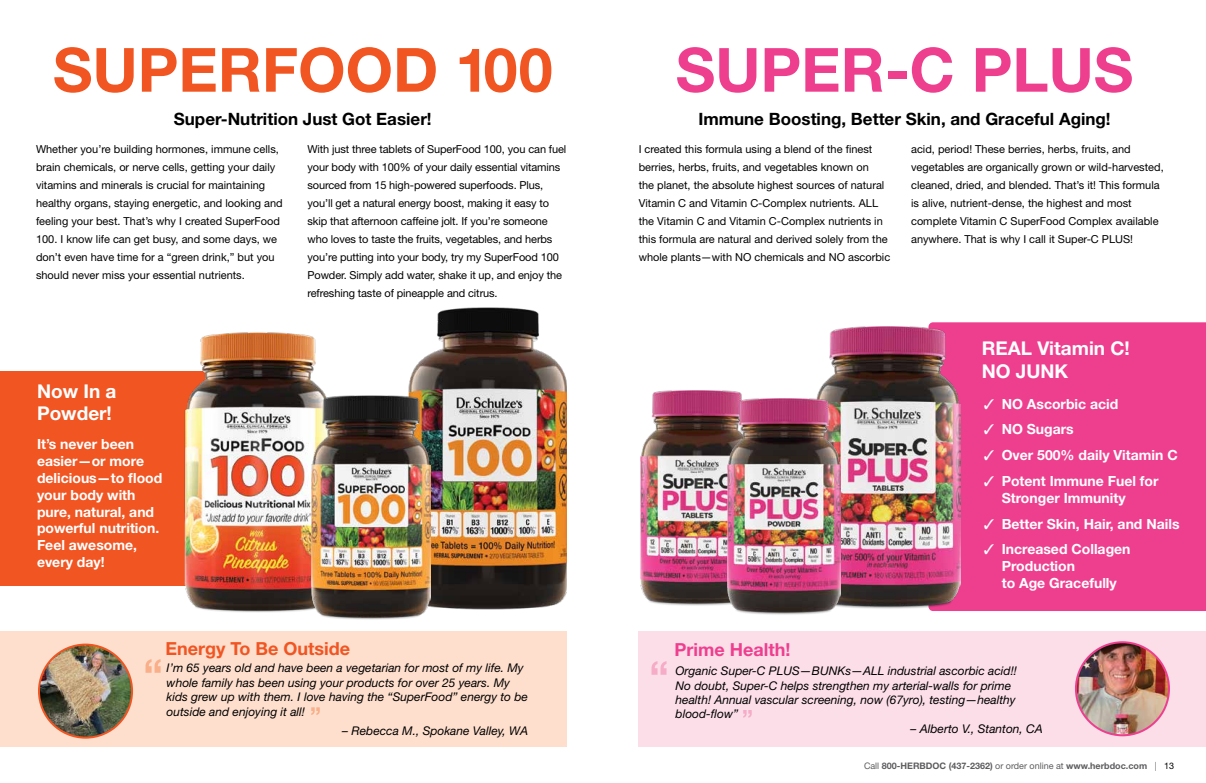
<style>
.page{position:relative;width:1206px;height:783px;background:#fff}
.page>*{position:absolute;margin:0;border:0;box-sizing:border-box;transform-origin:0 0}
.Headlines{font:700 61px "Helvetica Neue LT Std";color:#f05522}
.Headlines-2{font:700 61px "Helvetica Neue LT Std";color:#ee3f8f}
.Headlines-3{font:700 19px/22.4px "Helvetica Neue LT Std";color:#fff}
.Headlines-4{font:700 18px "Helvetica Neue LT Std";color:#f05522}
.Headlines-5{font:700 18px "Helvetica Neue LT Std";color:#ee3f8f}
.Headlines-6{font:700 17px "Helvetica Neue LT Std";color:#000}
.Headlines-7{font:700 14px/16.8px "Helvetica Neue LT Std";color:#fff}
.Paragraph_Style_3{font:italic 12px/14.4px "Helvetica Neue LT Std";color:#000}
.Bold_Callout{font:11px/18px "Helvetica Neue LT Std";color:#000}
.Headlines-8{font:700 9px "Helvetica Neue LT Std";color:#5d5d60}
.s1{font-weight:400}
.s2{font-weight:400;color:#6d6e71}
.s3{font-weight:400;color:#000}
</style>
<div class="page">
<div style="left:0;top:631px;width:567px;height:116px;background:#fedecc"></div>
<div style="left:639px;top:631px;width:567px;height:116px;background:#fcdee8"></div>
<svg style="left:146px;top:659px;width:15px;height:14px"></svg>
<svg style="left:311px;top:707px;width:9px;height:8px"></svg>
<svg style="left:651px;top:661px;width:16px;height:14px"></svg>
<svg style="left:743px;top:710px;width:9px;height:8px"></svg>
<div style="left:928px;top:322px;width:278px;height:289px;background:#ee3f8f"></div>
<div style="left:0;top:371px;width:259px;height:214px;background:#f05522"></div>
<img style="left:408px;top:308px;width:159px;height:302px">
<img style="left:640px;top:390px;width:113px;height:216px">
<img style="left:815px;top:327px;width:146px;height:284px">
<img style="left:727px;top:399px;width:114px;height:216px">
<img style="left:39px;top:645px;width:93px;height:93px;border-radius:47px">
<div style="left:38px;top:644px;width:95px;height:95px;border:2px solid #f05522;border-radius:50%"></div>
<img style="left:1076px;top:642px;width:93px;height:93px;border-radius:47px">
<div style="left:1075px;top:641px;width:95px;height:95px;border:2px solid #ee3f8f;border-radius:50%"></div>
<img style="left:159px;top:332px;width:203px;height:281px">
<img style="left:311px;top:396px;width:119px;height:224px">
<p class="Headlines" style="left:53px;top:32px;width:501px">SUPERFOOD 100</p>
<p class="Headlines-6" style="left:174px;top:109px;width:259px">Super-Nutrition Just Got Easier!</p>
<p class="Bold_Callout" style="left:36px;top:139px;width:248px">Whether you’re building hormones, immune cells, brain chemicals, or nerve cells, getting your daily vitamins and minerals is crucial for maintaining healthy organs, staying energetic, and looking and feeling your best. That’s why I created SuperFood 100. I know life can get busy, and some days, we don’t even have time for a “green drink,” but you should never miss your essential nutrients.</p>
<p class="Bold_Callout" style="left:308px;top:139px;width:260px">With just three tablets of SuperFood 100, you can fuel your body with 100% of your daily essential vitamins sourced from 15 high-powered superfoods. Plus, you’ll get a natural energy boost, making it easy to skip that afternoon caffeine jolt. If you’re someone who loves to taste the fruits, vegetables, and herbs you’re putting into your body, try my SuperFood 100<br>Powder. Simply add water, shake it up, and enjoy the refreshing taste of pineapple and citrus.</p>
<p class="Headlines-3" style="left:37px;top:379px;width:81px">Now In a<br>Powder!</p>
<p class="Headlines-7" style="left:37px;top:436px;width:127px">It’s never been easier—or more delicious—to flood your body with pure, natural, and powerful nutrition.<br>Feel awesome, every day!</p>
<p class="Headlines-2" style="left:676px;top:32px;width:459px">SUPER-C PLUS</p>
<p class="Headlines-6" style="left:698px;top:109px;width:414px">Immune Boosting, Better Skin, and Graceful Aging!</p>
<p class="Bold_Callout" style="left:639px;top:140px;width:253px">I created this formula using a blend of the finest berries, herbs, fruits, and vegetables known on<br>the planet, the absolute highest sources of natural Vitamin C and Vitamin C-Complex nutrients. ALL the Vitamin C and Vitamin C-Complex nutrients in this formula are natural and derived solely from the whole plants—with NO chemicals and NO ascorbic</p>
<p class="Bold_Callout" style="left:911px;top:140px;width:254px">acid, period! These berries, herbs, fruits, and vegetables are organically grown or wild-harvested, cleaned, dried, and blended. That’s it! This formula is alive, nutrient-dense, the highest and most complete Vitamin C SuperFood Complex available anywhere. That is why I call it Super-C PLUS!</p>
<p class="Headlines-3" style="left:982px;top:337px;width:150px;line-height:22.8px">REAL Vitamin C!<br>NO JUNK</p>
<p class="Headlines-7" style="left:984px;top:395px;width:136px">✓ NO Ascorbic acid</p>
<p class="Headlines-7" style="left:984px;top:421px;width:92px">✓ NO Sugars</p>
<p class="Headlines-7" style="left:984px;top:447px;width:196px">✓ Over 500% daily Vitamin C</p>
<p class="Headlines-7" style="left:1002px;top:472px;width:158px;text-indent:-18px">✓ Potent Immune Fuel for<br>Stronger Immunity</p>
<p class="Headlines-7" style="left:984px;top:515px;width:197px">✓ Better Skin, Hair, and Nails</p>
<p class="Headlines-7" style="left:1002px;top:541px;width:130px;text-indent:-18px">✓ Increased Collagen<br>Production<br>to Age Gracefully</p>
<p class="Headlines-4" style="left:166px;top:638px;width:186px">Energy To Be Outside</p>
<p class="Headlines-5" style="left:675px;top:639px;width:117px">Prime Health!</p>
<p class="Paragraph_Style_3" style="left:167px;top:661px;width:363px">I’m 65 years old and have been a vegetarian for most of my life. My whole family has been using your products for over 25 years. My kids grew up with them. I love having the “SuperFood” energy to be outside and enjoying it all!</p>
<p class="Paragraph_Style_3" style="left:342px;top:723px;width:187px">– Rebecca M., Spokane Valley, WA</p>
<p class="Paragraph_Style_3" style="left:676px;top:664px;width:343px">Organic Super-C PLUS—BUNKs—ALL industrial ascorbic acid!!</p>
<p class="Paragraph_Style_3" style="left:676px;top:678px;width:342px">No doubt, Super-C helps strengthen my arterial-walls for prime health! Annual vascular screening, now (67yro), testing—healthy blood-flow”</p>
<p class="Paragraph_Style_3" style="left:911px;top:721px;width:134px">– Alberto V., Stanton, CA</p>
<p class="Headlines-8" style="left:864px;top:760px;width:312px"><span class="s1">Call</span> 800-HERBDOC (437-2362) <span class="s1">or order online at</span> www.herbdoc.com <span class="s2">|</span> <span class="s3">13</span></p>
</div>
